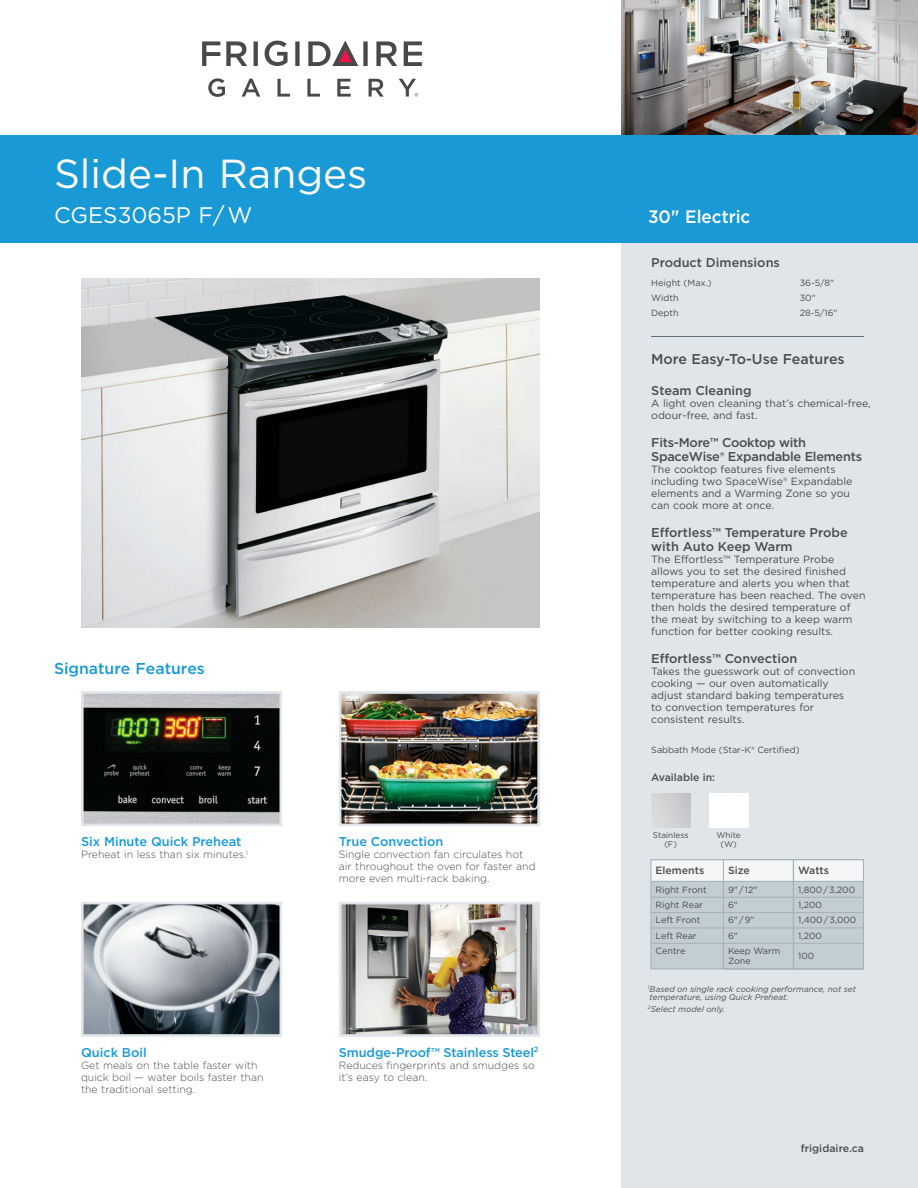
<style>
.page{position:relative;width:918px;height:1188px;background:#fff}
.page>*{position:absolute;margin:0;border:0;box-sizing:border-box;transform-origin:0 0}
.t1{font:40.5px "Gotham";color:#fff}
.t2{font:22.5px "Gotham";color:#fff}
.t3{font:500 18px "Gotham";color:#fff;scale:.95 1}
.t4{font:500 15.75px "Gotham";color:#1999d6}
.t5{font:500 14.25px "Gotham";color:#4b4c4d}
.t6{font:500 12.75px/14.2px "Gotham";color:#4b4c4d}
.t7{font:500 12.75px "Gotham";color:#1999d6}
.t8{font:500 12.75px/14.2px "Gotham";letter-spacing:-.02em;color:#4b4c4d}
.t9{font:10.5px/12px "Gotham";color:#4b4c4d}
.t10{font:300 10.5px/12px "Gotham";color:#4b4c4d}
.t11{font:500 10.5px "Gotham";color:#4b4c4d}
.t12{font:9px/15.3px "Gotham";color:#4b4c4d}
.t13{font:italic 8.25px/8.2px "Gotham";color:#4b4c4d}
.t14{font:8.25px/9px "Gotham";color:#4b4c4d;text-align:center}
</style>
<div class="page">
<div style="left:621px;top:0;width:297px;height:1188px;background:#dfe5e9"></div>
<hr style="left:651px;top:336px;width:213px;height:1px;background:#5b6f7b">
<img style="left:621px;top:0;width:297px;height:135px">
<div style="left:0;top:135px;width:918px;height:108px;background:#1999d6"></div>
<svg style="left:208px;top:78px;width:17px;height:19px"></svg>
<svg style="left:242px;top:79px;width:18px;height:18px"></svg>
<svg style="left:277px;top:79px;width:13px;height:18px"></svg>
<svg style="left:307px;top:79px;width:13px;height:18px"></svg>
<svg style="left:337px;top:79px;width:14px;height:18px"></svg>
<svg style="left:369px;top:79px;width:15px;height:18px"></svg>
<svg style="left:265px;top:41px;width:23px;height:25px"></svg>
<svg style="left:404px;top:41px;width:18px;height:25px"></svg>
<svg style="left:202px;top:41px;width:18px;height:25px"></svg>
<svg style="left:226px;top:41px;width:21px;height:25px"></svg>
<svg style="left:254px;top:41px;width:4px;height:25px"></svg>
<svg style="left:295px;top:41px;width:5px;height:25px"></svg>
<svg style="left:376px;top:41px;width:21px;height:25px"></svg>
<svg style="left:308px;top:40px;width:60px;height:26px"></svg>
<svg style="left:399px;top:79px;width:19px;height:18px"></svg>
<img style="left:82px;top:278px;width:457px;height:350px">
<div style="left:651px;top:860px;width:212px;height:109px;background:#c3cdd4"></div>
<div style="left:651px;top:860px;width:212px;height:21px;background:#f4f6f7"></div>
<hr style="left:651px;top:881px;width:212px;height:1px;background:#a2b1bb">
<hr style="left:651px;top:897px;width:212px;height:1px;background:#a2b1bb">
<hr style="left:651px;top:912px;width:212px;height:1px;background:#a2b1bb">
<hr style="left:651px;top:928px;width:212px;height:1px;background:#a2b1bb">
<hr style="left:651px;top:943px;width:212px;height:1px;background:#a2b1bb">
<div style="left:651px;top:860px;width:213px;height:109px;border:1px solid #a2b1bb"></div>
<div style="left:793px;top:860px;width:71px;height:109px;border:1px solid #a2b1bb"></div>
<div style="left:723px;top:860px;width:70px;height:109px;border:1px solid #a2b1bb"></div>
<div style="left:709px;top:793px;width:40px;height:34px;background:#fff"></div>
<img style="left:85px;top:906px;width:193px;height:127px">
<div style="left:81px;top:902px;width:201px;height:135px;border:3px solid #dfe5e9"></div>
<img style="left:343px;top:906px;width:193px;height:127px">
<div style="left:339px;top:902px;width:201px;height:135px;border:3px solid #dfe5e9"></div>
<img style="left:85px;top:695px;width:193px;height:127px">
<div style="left:81px;top:691px;width:201px;height:135px;border:3px solid #dfe5e9"></div>
<img style="left:343px;top:695px;width:193px;height:127px">
<div style="left:339px;top:691px;width:201px;height:135px;border:3px solid #dfe5e9"></div>
<h1 class="t1" style="left:54px;top:147px;width:315px">Slide-In Ranges</h1>
<h2 class="t2" style="left:54px;top:201px;width:200px">CGES3065P F/ W</h2>
<h2 class="t2" style="left:54px;top:201px;width:157px">FPES3085K F</h2>
<h3 class="t3" style="left:648px;top:205px;width:109px">30" Electric</h3>
<h3 class="t3" style="left:652px;top:205px;width:109px">30" Electric</h3>
<p class="t6" style="left:651px;top:255px;width:130px">Product Dimensions</p>
<p class="t12" style="left:651px;top:275px;width:62px">Height (Max.)</p>
<p class="t12" style="left:800px;top:275px;width:36px">36-5/8"</p>
<p class="t12" style="left:651px;top:290px;width:29px">Width</p>
<p class="t12" style="left:800px;top:290px;width:17px">30"</p>
<p class="t12" style="left:651px;top:305px;width:29px">Depth</p>
<p class="t12" style="left:800px;top:305px;width:39px">28-5/16"</p>
<h3 class="t5" style="left:651px;top:349px;width:195px">More Easy-To-Use Features</h3>
<p class="t6" style="left:651px;top:384px;width:102px">Steam Cleaning</p>
<p class="t9" style="left:651px;top:397px;width:221px">A light oven cleaning that’s chemical-free, odour-free, and fast.</p>
<p class="t8" style="left:651px;top:435px;width:212px">Fits-More™ Cooktop with<br>SpaceWise® Expandable Elements</p>
<p class="t9" style="left:651px;top:463px;width:203px">The cooktop features five elements including two SpaceWise® Expandable elements and a Warming Zone so you can cook more at once.</p>
<p class="t6" style="left:651px;top:525px;width:198px">Effortless™ Temperature Probe with Auto Keep Warm</p>
<p class="t9" style="left:651px;top:553px;width:216px">The Effortless™ Temperature Probe allows you to set the desired finished temperature and alerts you when that temperature has been reached. The oven then holds the desired temperature of the meat by switching to a keep warm function for better cooking results.</p>
<p class="t6" style="left:651px;top:651px;width:148px">Effortless™ Convection</p>
<p class="t9" style="left:651px;top:665px;width:205px">Takes the guesswork out of convection cooking — our oven automatically adjust standard baking temperatures to convection temperatures for consistent results.</p>
<p class="t12" style="left:651px;top:742px;width:150px">Sabbath Mode (Star-K® Certified)</p>
<p class="t11" style="left:651px;top:770px;width:65px">Available in:</p>
<h3 class="t4" style="left:54px;top:658px;width:152px">Signature Features</h3>
<p class="t7" style="left:81px;top:833px;width:162px">Six Minute Quick Preheat</p>
<p class="t10" style="left:81px;top:848px;width:169px">Preheat in less than six minutes.<sup>1</sup></p>
<p class="t7" style="left:81px;top:1044px;width:67px">Quick Boil</p>
<p class="t10" style="left:81px;top:1059px;width:184px">Get meals on the table faster with quick boil — water boils faster than the traditional setting.</p>
<p class="t7" style="left:339px;top:833px;width:106px">True Convection</p>
<p class="t10" style="left:339px;top:848px;width:198px">Single convection fan circulates hot air throughout the oven for faster and more even multi-rack baking.</p>
<p class="t7" style="left:339px;top:1044px;width:201px">Smudge-Proof™ Stainless Steel<sup>2</sup></p>
<p class="t10" style="left:339px;top:1059px;width:197px">Reduces fingerprints and smudges so it’s easy to clean.</p>
<p class="t14" style="left:653px;top:831px;width:37px">Stainless (F)</p>
<p class="t11" style="left:656px;top:863px;width:50px">Elements</p>
<p class="t12" style="left:656px;top:881px;width:53px">Right Front<br>Right Rear<br>Left Front<br>Left Rear<br>Centre</p>
<p class="t14" style="left:716px;top:831px;width:26px">White (W)</p>
<p class="t11" style="left:728px;top:863px;width:23px">Size</p>
<p class="t12" style="left:728px;top:881px;width:54px">9" / 12"<br>6"<br>6" / 9"<br>6"<br>Keep Warm</p>
<p class="t12" style="left:728px;top:953px;width:24px">Zone</p>
<p class="t11" style="left:798px;top:863px;width:32px">Watts</p>
<p class="t12" style="left:798px;top:881px;width:60px">1,800 / 3,200<br>1,200<br>1,400 / 3,000<br>1,200</p>
<p class="t12" style="left:798px;top:948px;width:18px">100</p>
<p class="t13" style="left:648px;top:985px;width:210px"><sup>1</sup>Based on single rack cooking performance, not set temperature, using Quick Preheat.</p>
<p class="t13" style="left:648px;top:1004px;width:79px"><sup>2</sup>Select model only.</p>
<p class="t11" style="left:801px;top:1141px;width:65px">frigidaire.ca</p>
</div>
